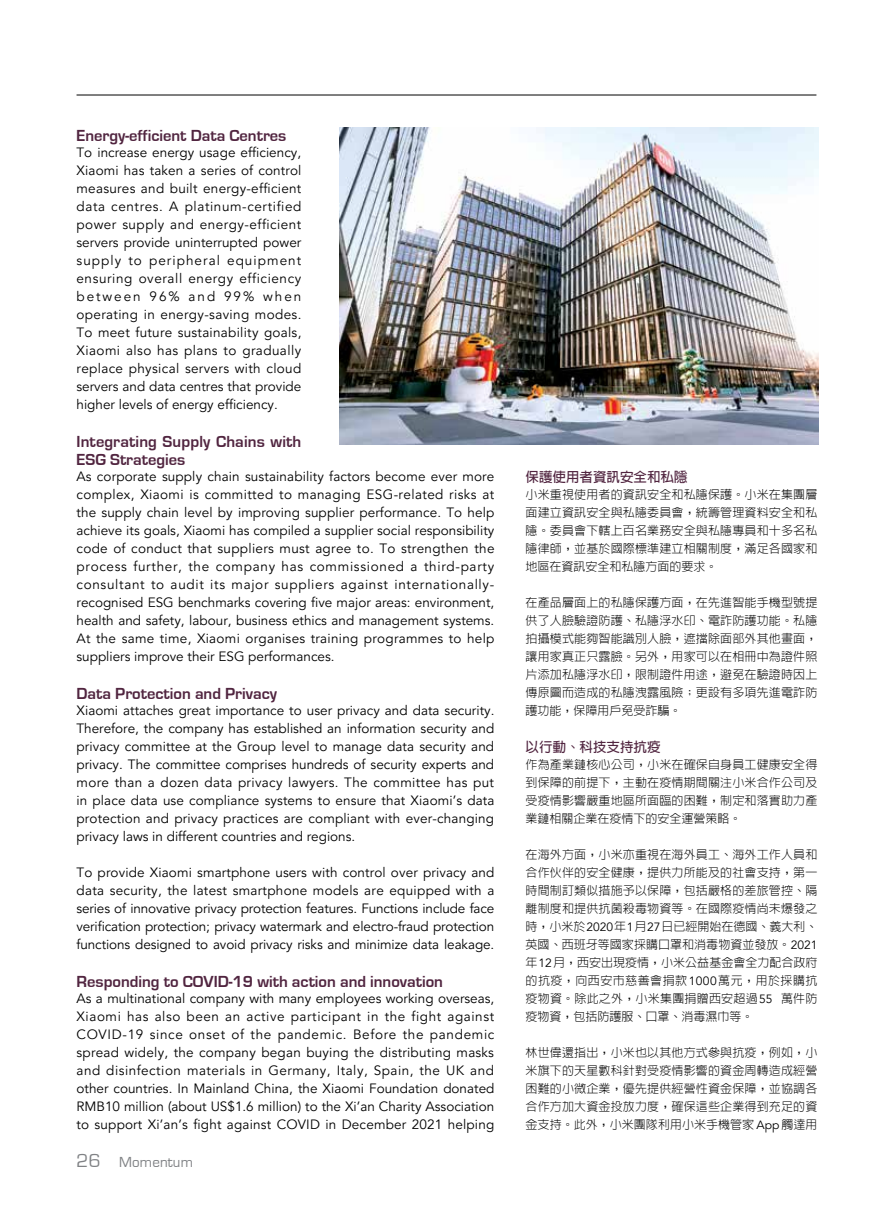
<style>
.page{position:relative;width:893px;height:1212px;background:#fff}
.page>*{position:absolute;margin:0;border:0;box-sizing:border-box;transform-origin:0 0}
.t1{font:700 16.5px/18px "Eurostile";color:#512540}
.t2{font:15px "Eurostile";letter-spacing:.01em;color:#808285}
.t3{font:13.5px/18px "Avenir";color:#000;text-align:justify}
.t4{font:700 13.5px "AR Hei B5";color:#512540}
.t5{font:300 12px/18px "AR Hei B5";letter-spacing:.015em;color:#000;text-align:justify}
.s1{font-size:19.5px}
.s2{font-family:"Avenir";font-weight:400}
</style>
<div class="page">
<hr style="left:77px;top:95px;width:739px;height:1px;background:#000">
<img style="left:340px;top:128px;width:478px;height:317px">
<p class="t1" style="left:77px;top:127px;width:211px">Energy-efficient Data Centres</p>
<p class="t3" style="left:77px;top:144px;width:226px">To increase energy usage efficiency, Xiaomi has taken a series of control measures and built energy-efficient data centres. A platinum-certified power supply and energy-efficient servers provide uninterrupted power supply to peripheral equipment ensuring overall energy efficiency between 96% and 99% when operating in energy-saving modes.<br>To meet future sustainability goals, Xiaomi also has plans to gradually replace physical servers with cloud servers and data centres that provide higher levels of energy efficiency.</p>
<p class="t1" style="left:77px;top:433px;width:226px">Integrating Supply Chains with<br>ESG Strategies</p>
<p class="t3" style="left:77px;top:468px;width:419px">As corporate supply chain sustainability factors become ever more complex, Xiaomi is committed to managing ESG-related risks at the supply chain level by improving supplier performance. To help achieve its goals, Xiaomi has compiled a supplier social responsibility code of conduct that suppliers must agree to. To strengthen the process further, the company has commissioned a third-party consultant to audit its major suppliers against internationally&shy;recognised ESG benchmarks covering five major areas: environment, health and safety, labour, business ethics and management systems.<br>At the same time, Xiaomi organises training programmes to help suppliers improve their ESG performances.</p>
<p class="t1" style="left:77px;top:685px;width:202px">Data Protection and Privacy</p>
<p class="t3" style="left:77px;top:702px;width:419px">Xiaomi attaches great importance to user privacy and data security.<br>Therefore, the company has established an information security and privacy committee at the Group level to manage data security and privacy. The committee comprises hundreds of security experts and more than a dozen data privacy lawyers. The committee has put in place data use compliance systems to ensure that Xiaomi’s data protection and privacy practices are compliant with ever-changing privacy laws in different countries and regions.</p>
<p class="t3" style="left:77px;top:864px;width:419px">To provide Xiaomi smartphone users with control over privacy and data security, the latest smartphone models are equipped with a series of innovative privacy protection features. Functions include face verification protection; privacy watermark and electro-fraud protection functions designed to avoid privacy risks and minimize data leakage.</p>
<p class="t1" style="left:77px;top:973px;width:368px">Responding to COVID-19 with action and innovation</p>
<p class="t3" style="left:77px;top:990px;width:419px">As a multinational company with many employees working overseas, Xiaomi has also been an active participant in the fight against COVID-19 since onset of the pandemic. Before the pandemic spread widely, the company began buying the distributing masks and disinfection materials in Germany, Italy, Spain, the UK and other countries. In Mainland China, the Xiaomi Foundation donated RMB10 million (about US$1.6 million) to the Xi’an Charity Association to support Xi’an’s fight against COVID in December 2021 helping</p>
<p class="t2" style="left:77px;top:1154px;width:118px"><span class="s1">26</span> Momentum</p>
<p class="t4" style="left:526px;top:470px;width:163px">保護使用者資訊安全和私隱</p>
<p class="t5" style="left:526px;top:485px;width:293px">小米重視使用者的資訊安全和私隱保護。小米在集團層面建立資訊安全與私隱委員會，統籌管理資料安全和私隱。委員會下轄上百名業務安全與私隱專員和十多名私隱律師，並基於國際標準建立相關制度，滿足各國家和地區在資訊安全和私隱方面的要求。</p>
<p class="t5" style="left:526px;top:593px;width:293px">在產品層面上的私隱保護方面，在先進智能手機型號提供了人臉驗證防護、私隱浮水印、電詐防護功能。私隱拍攝模式能夠智能識別人臉，遮擋除面部外其他畫面，讓用家真正只露臉。另外，用家可以在相冊中為證件照片添加私隱浮水印，限制證件用途，避免在驗證時因上傳原圖而造成的私隱洩露風險；更設有多項先進電詐防護功能，保障用戶免受詐騙。</p>
<p class="t4" style="left:526px;top:740px;width:136px">以行動、科技支持抗疫</p>
<p class="t5" style="left:526px;top:755px;width:293px">作為產業鏈核心公司，小米在確保自身員工健康安全得到保障的前提下，主動在疫情期間關注小米合作公司及受疫情影響嚴重地區所面臨的困難，制定和落實助力產業鏈相關企業在疫情下的安全運營策略。</p>
<p class="t5" style="left:526px;top:845px;width:293px">在海外方面，小米亦重視在海外員工、海外工作人員和合作伙伴的安全健康，提供力所能及的社會支持，第一時間制訂類似措施予以保障，包括嚴格的差旅管控、隔離制度和提供抗菌殺毒物資等。在國際疫情尚未爆發之時，小米於<span class="s2">2020</span>年<span class="s2">1</span>月<span class="s2">27</span>日已經開始在德國、義大利、英國、西班牙等國家採購口罩和消毒物資並發放。<span class="s2">2021</span>年<span class="s2">12</span>月，西安出現疫情，小米公益基金會全力配合政府的抗疫，向西安市慈善會捐款<span class="s2">1000</span>萬元，用於採購抗疫物資。除此之外，小米集團捐贈西安超過<span class="s2">55</span> 萬件防疫物資，包括防護服、口罩、消毒濕巾等。</p>
<p class="t5" style="left:526px;top:1043px;width:293px">林世偉還指出，小米也以其他方式參與抗疫，例如，小米旗下的天星數科針對受疫情影響的資金周轉造成經營困難的小微企業，優先提供經營性資金保障，並協調各合作方加大資金投放力度，確保這些企業得到充足的資金支持。此外，小米團隊利用小米手機管家 <span class="s2">App</span> 觸達用</p>
</div>
